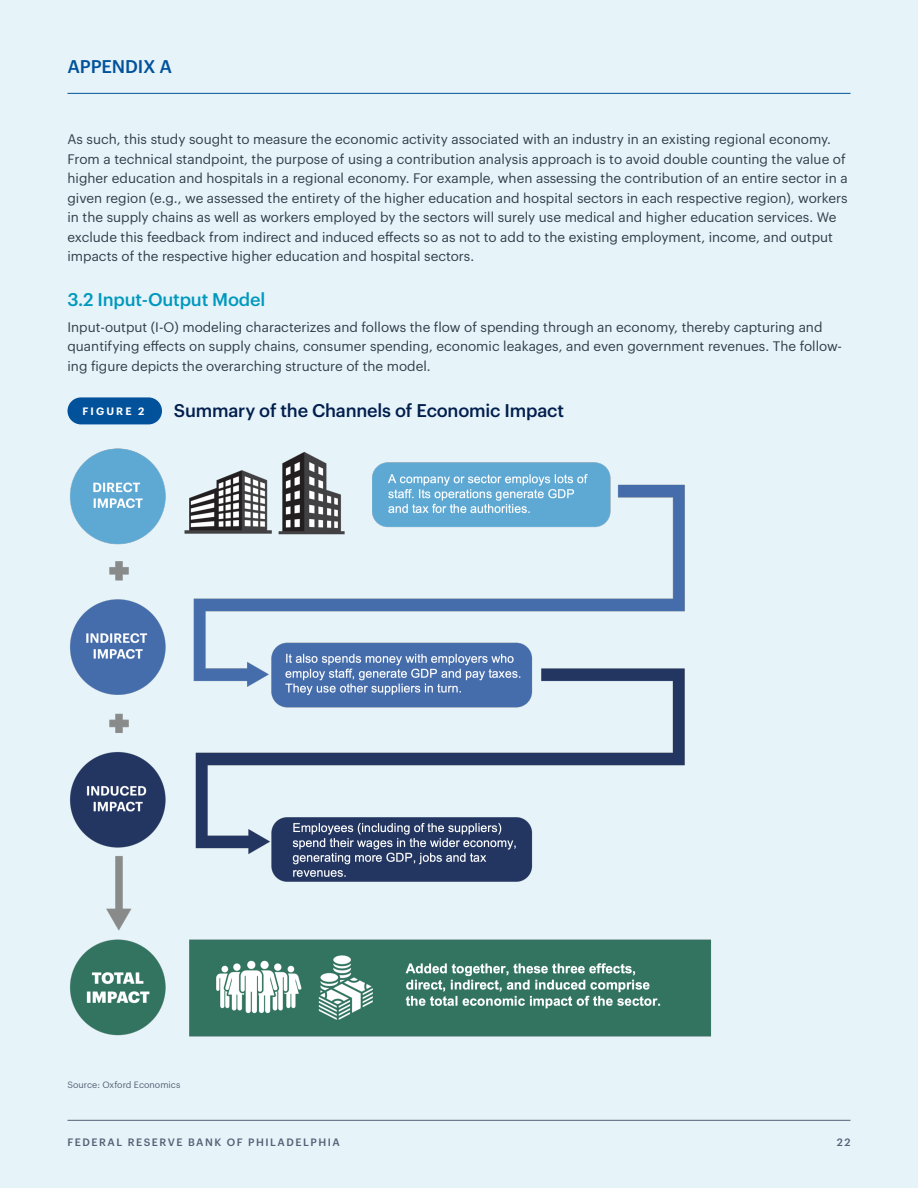
<style>
.page{position:relative;width:918px;height:1188px;background:#e6f3f9}
.page>*{position:absolute;margin:0;border:0;box-sizing:border-box;transform-origin:0 0}
.H8_-_Graphik_Medium{font:500 18px "Graphik";letter-spacing:-.01em;color:#011e4d}
.H8_-_Graphik_Medium-2{font:500 18px "Graphik";letter-spacing:-.01em;color:#0099bd}
.t1{font:500 18px "Graphik";letter-spacing:-.01em;color:#02529b}
.Para_1_-_Graphik_Reg{font:13.5px/19.5px "Graphik";color:#323e48}
.t2{font:500 10.5px "Graphik";letter-spacing:.145em;color:#556074}
.PILL_-_Graphik_Semib{font:600 10.5px "Graphik";letter-spacing:.205em;color:#fff}
.Footnotes_-_Graphik{font:9px "Graphik";color:#556074}
</style>
<div class="page">
<hr style="left:68px;top:93px;width:782px;height:1px;background:#02529b">
<hr style="left:68px;top:1120px;width:782px;height:1px;background:#556074">
<img style="left:70px;top:448px;width:641px;height:589px">
<div style="left:68px;top:397px;width:94px;height:27px;background:#02529b;border-radius:13px"></div>
<h1 class="t1" style="left:68px;top:53px;width:106px">APPENDIX A</h1>
<p class="Para_1_-_Graphik_Reg" style="left:68px;top:129px;width:782px">As such, this study sought to measure the economic activity associated with an industry in an existing regional economy.<br>From a technical standpoint, the purpose of using a contribution analysis approach is to avoid double counting the value of higher education and hospitals in a regional economy. For example, when assessing the contribution of an entire sector in a given region (e.g., we assessed the entirety of the higher education and hospital sectors in each respective region), workers in the supply chains as well as workers employed by the sectors will surely use medical and higher education services. We exclude this feedback from indirect and induced effects so as not to add to the existing employment, income, and output impacts of the respective higher education and hospital sectors.</p>
<p class="H8_-_Graphik_Medium-2" style="left:68px;top:285px;width:199px">3.2 Input-Output Model</p>
<p class="Para_1_-_Graphik_Reg" style="left:68px;top:316px;width:776px">Input-output (I-O) modeling characterizes and follows the flow of spending through an economy, thereby capturing and quantifying effects on supply chains, consumer spending, economic leakages, and even government revenues. The follow&shy;ing figure depicts the overarching structure of the model.</p>
<p class="PILL_-_Graphik_Semib" style="left:82px;top:403px;width:64px">FIGURE 2</p>
<p class="H8_-_Graphik_Medium" style="left:174px;top:396px;width:392px">Summary of the Channels of Economic Impact</p>
<p class="Footnotes_-_Graphik" style="left:68px;top:1078px;width:114px">Source: Oxford Economics</p>
<p class="t2" style="left:68px;top:1134px;width:274px">FEDERAL RESERVE BANK OF PHILADELPHIA</p>
<p class="t2" style="left:837px;top:1134px;width:15px">22</p>
</div>
